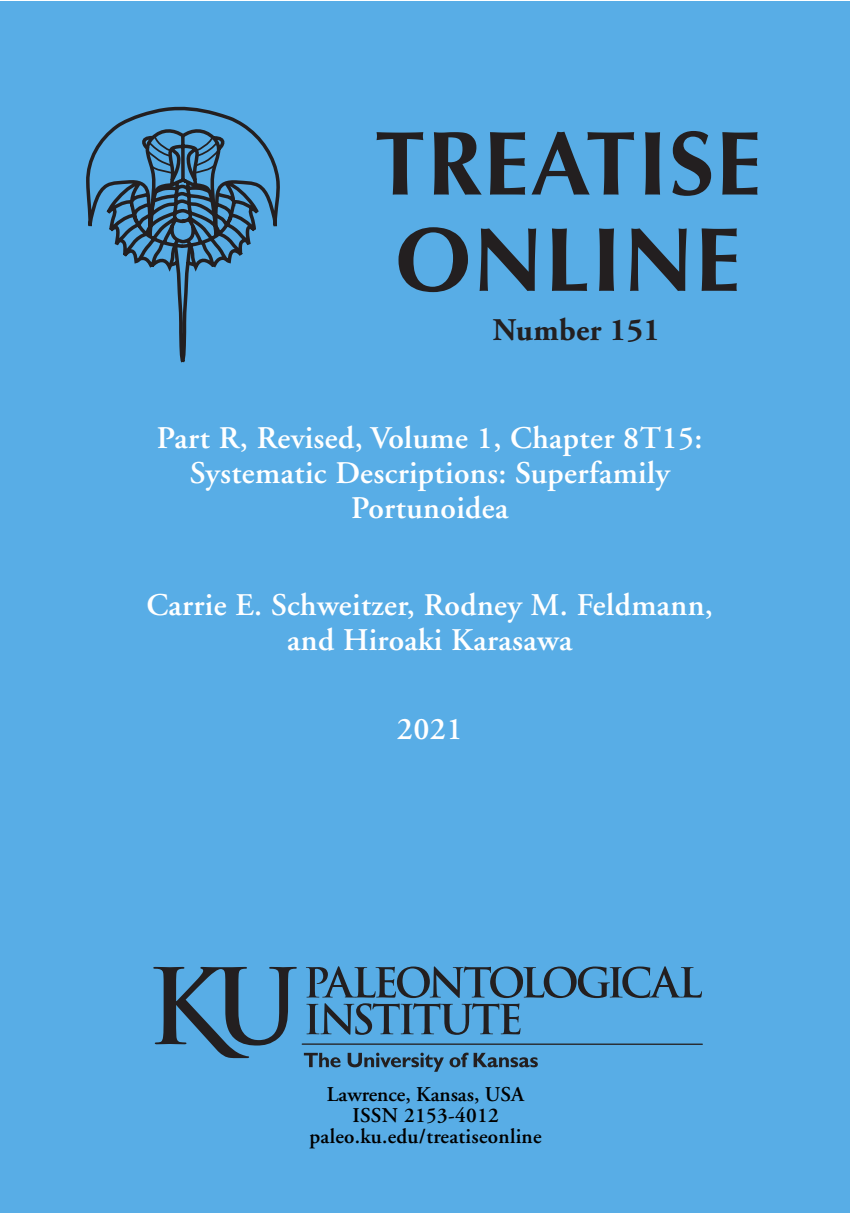
<style>
.page{position:relative;width:851px;height:1213px;background:#fff}
.page>*{position:absolute;margin:0;border:0;box-sizing:border-box;transform-origin:0 0}
.head_1a{font:700 91px "Optima";letter-spacing:.015em;color:#231f20}
.head_1a-2{font:600 31.5px/35px "Adobe Garamond";letter-spacing:.015em;color:#fff;text-align:center}
.author{font:600 31.5px/35px "Adobe Garamond";letter-spacing:.015em;color:#fff;text-align:center}
.head_1a-3{font:700 31.5px "Adobe Garamond Pro";letter-spacing:.01em;color:#231f20}
.head_1a-4{font:600 21px "Adobe Garamond";letter-spacing:.015em;color:#000}
</style>
<div class="page">
<div style="left:1px;top:1px;width:849px;height:1211px;background:#58ade6"></div>
<svg style="left:304px;top:1053px;width:36px;height:14px"></svg>
<svg style="left:347px;top:1052px;width:191px;height:20px"></svg>
<hr style="left:302px;top:1043px;width:400px;height:2px;background:#231f20">
<svg style="left:306px;top:966px;width:396px;height:69px"></svg>
<svg style="left:153px;top:967px;width:144px;height:91px"></svg>
<svg style="left:86px;top:106px;width:194px;height:257px"></svg>
<svg style="left:135px;top:128px;width:92px;height:157px"></svg>
<p class="head_1a" style="left:374px;top:111px;width:388px">TREATISE</p>
<p class="head_1a" style="left:395px;top:207px;width:347px">ONLINE</p>
<p class="head_1a-3" style="left:493px;top:312px;width:168px">Number 151</p>
<p class="head_1a-2" style="left:157px;top:421px;width:547px">Part R, Revised, Volume 1, Chapter 8T15:</p>
<p class="author" style="left:190px;top:456px;width:481px">Systematic Descriptions: Superfamily<br>Portunoidea</p>
<p class="head_1a-2" style="left:147px;top:588px;width:568px">Carrie E. Schweitzer, Rodney M. Feldmann, and Hiroaki Karasawa</p>
<p class="head_1a-2" style="left:397px;top:712px;width:67px">2021</p>
<p class="head_1a-4" style="left:327px;top:1082px;width:199px">Lawrence, Kansas, USA</p>
<p class="head_1a-4" style="left:352px;top:1103px;width:148px">ISSN 2153-4012</p>
<p class="head_1a-4" style="left:309px;top:1124px;width:234px">paleo.ku.edu/treatiseonline</p>
</div>
